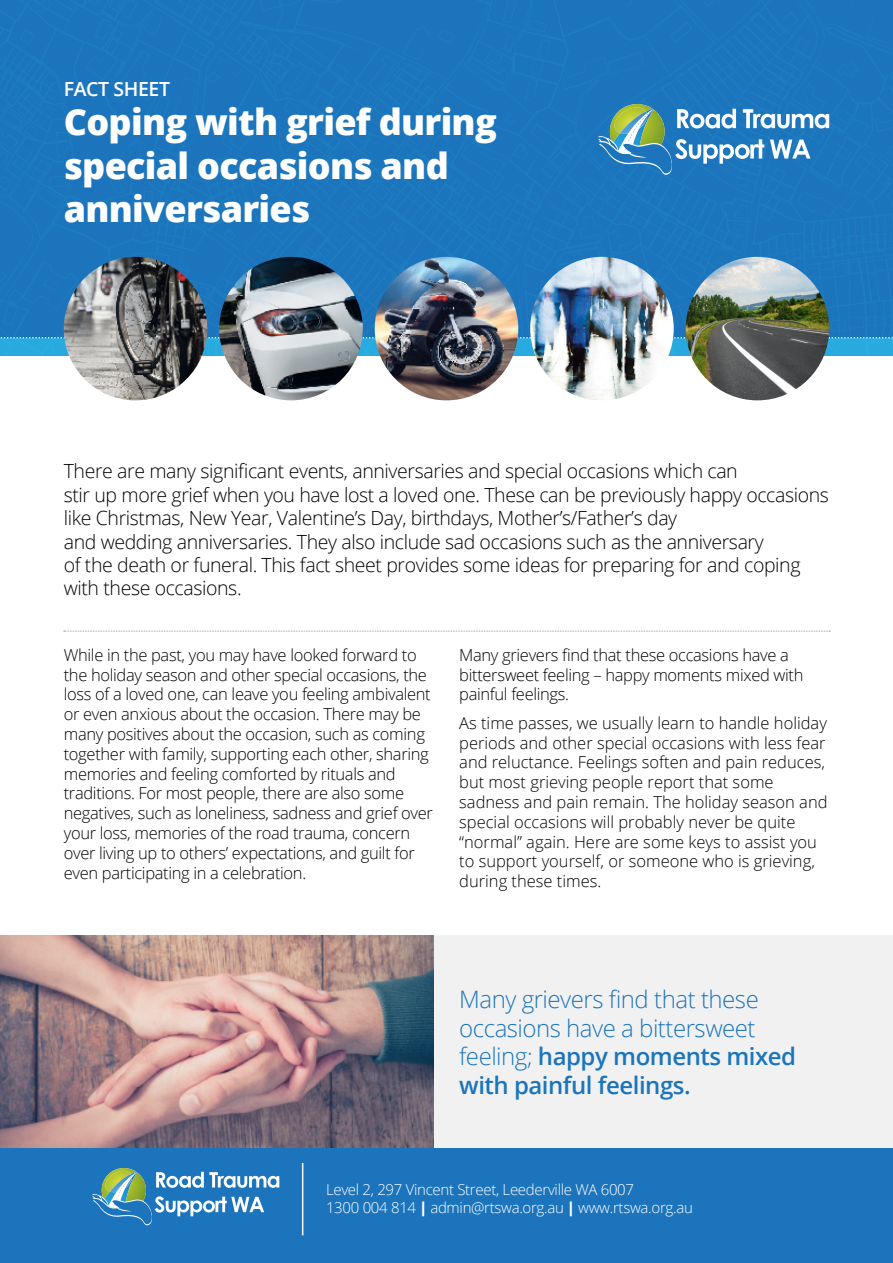
<style>
.page{position:relative;width:893px;height:1263px;background:#fff}
.page>*{position:absolute;margin:0;border:0;box-sizing:border-box;transform-origin:0 0}
.Main{font:800 36px/43.2px "Open Sans";letter-spacing:-.02em;color:#fff}
.Main-2{font:300 24px/28.8px "Open Sans";letter-spacing:-.02em;color:#1c75bc}
.Main-3{font:300 19.5px/23.4px "Open Sans";letter-spacing:-.02em;color:#000}
.Heading{font:600 19.5px "Open Sans";letter-spacing:-.02em;color:#fff}
.Main-4{font:300 16.5px/19.8px "Open Sans";letter-spacing:-.02em;color:#000}
.Main-5{font:300 16.5px/19.8px "Open Sans";color:#000}
.Main-6{font:300 15px "Open Sans";letter-spacing:-.02em;color:#fff}
.s1{font-weight:600}
.s2{font-weight:800}
</style>
<div class="page">
<div style="left:0;top:0;width:893px;height:355px;background:#1c75bc"></div>
<img style="left:64px;top:257px;width:143px;height:143px;border-radius:72px">
<img style="left:219px;top:257px;width:144px;height:143px;border-radius:72px">
<img style="left:375px;top:257px;width:143px;height:143px;border-radius:72px">
<img style="left:530px;top:257px;width:144px;height:143px;border-radius:72px">
<img style="left:686px;top:257px;width:143px;height:143px;border-radius:72px">
<div style="left:0;top:935px;width:893px;height:213px;background:#f1f1f2"></div>
<img style="left:0;top:935px;width:434px;height:213px">
<svg style="left:64px;top:631px;width:766px;height:1px"></svg>
<div style="left:0;top:1148px;width:893px;height:115px;background:#1c75bc"></div>
<svg style="left:92px;top:1168px;width:187px;height:57px"></svg>
<hr style="left:302px;top:1163px;width:1px;height:72px;background:#fff">
<p class="Heading" style="left:64px;top:76px;width:108px">FACT SHEET</p>
<p class="Main" style="left:64px;top:99px;width:435px">Coping with grief during special occasions and anniversaries</p>
<p class="Main-3" style="left:64px;top:459px;width:767px">There are many significant events, anniversaries and special occasions which can<br>stir up more grief when you have lost a loved one. These can be previously happy occasions like Christmas, New Year, Valentine’s Day, birthdays, Mother’s/Father’s day<br>and wedding anniversaries. They also include sad occasions such as the anniversary<br>of the death or funeral. This fact sheet provides some ideas for preparing for and coping with these occasions.</p>
<p class="Main-4" style="left:64px;top:644px;width:371px">While in the past, you may have looked forward to the holiday season and other special occasions, the loss of a loved one, can leave you feeling ambivalent or even anxious about the occasion. There may be many positives about the occasion, such as coming together with family, supporting each other, sharing memories and feeling comforted by rituals and traditions. For most people, there are also some negatives, such as loneliness, sadness and grief over your loss, memories of the road trauma, concern over living up to others’ expectations, and guilt for even participating in a celebration.</p>
<p class="Main-4" style="left:459px;top:644px;width:346px">Many grievers find that these occasions have a bittersweet feeling – happy moments mixed with painful feelings.</p>
<p class="Main-5" style="left:459px;top:712px;width:370px">As time passes, we usually learn to handle holiday periods and other special occasions with less fear and reluctance. Feelings soften and pain reduces, but most grieving people report that some sadness and pain remain. The holiday season and special occasions will probably never be quite “normal” again. Here are some keys to assist you to support yourself, or someone who is grieving, during these times.</p>
<p class="Main-2" style="left:459px;top:984px;width:338px">Many grievers find that these occasions have a bittersweet feeling; <span class="s1">happy moments mixed with painful feelings.</span></p>
<p class="Main-6" style="left:326px;top:1179px;width:310px">Level 2, 297 Vincent Street, Leederville WA 6007</p>
<p class="Main-6" style="left:326px;top:1197px;width:368px">1300 004 814 <span class="s2">|</span> admin@rtswa.org.au <span class="s2">|</span> www.rtswa.org.au</p>
</div>
